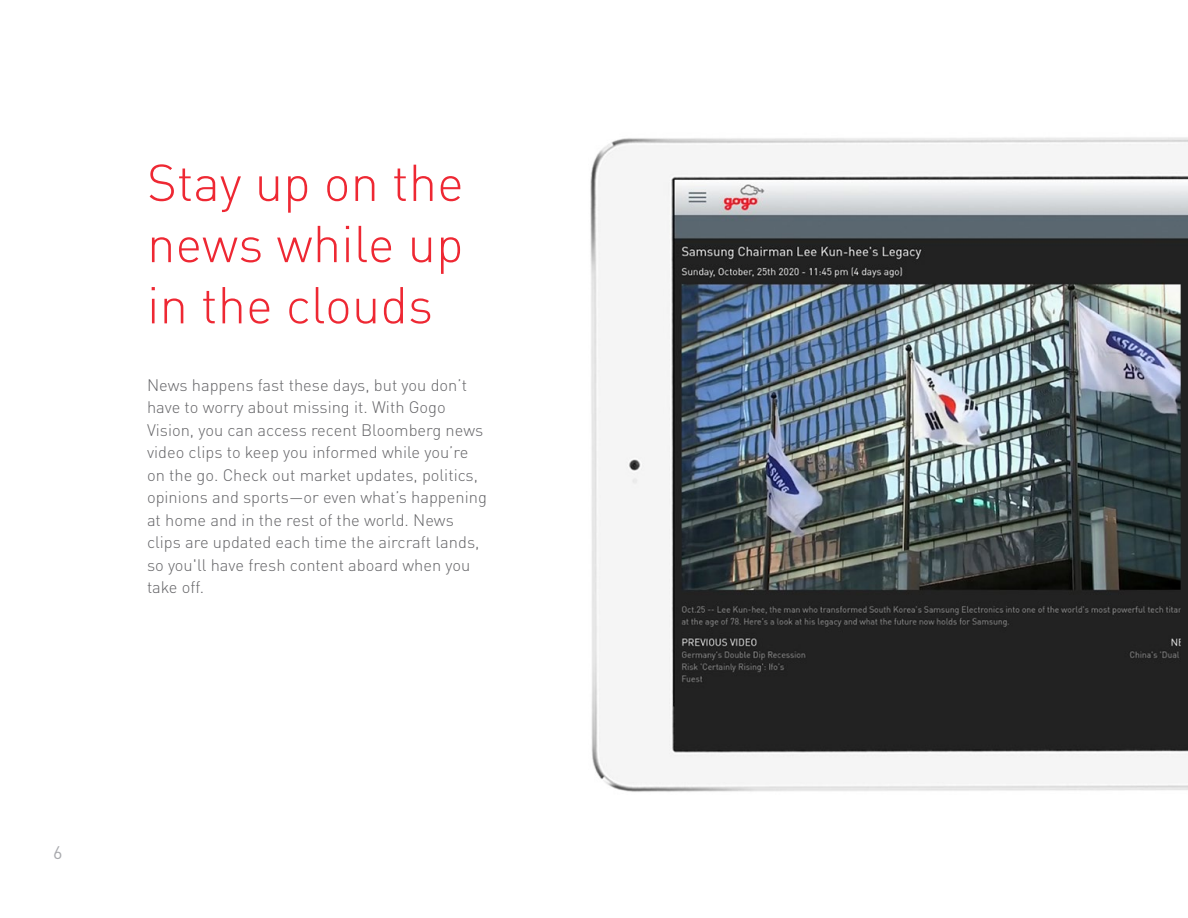
<style>
.page{position:relative;width:1188px;height:918px;background:#fff}
.page>*{position:absolute;margin:0;border:0;box-sizing:border-box;transform-origin:0 0}
.t1{font:300 51px/61.2px "DIN Pro";color:#ee2833;text-align:justify}
.t2{font:18px "DIN Pro";color:#a8a9ad}
.t3{font:300 16.5px/22.5px "DIN Pro";color:#656568}
</style>
<div class="page">
<img style="left:590px;top:137px;width:598px;height:655px">
<p class="t1" style="left:147px;top:148px;width:318px">Stay up on the news while up in the clouds</p>
<p class="t3" style="left:147px;top:372px;width:341px">News happens fast these days, but you don’t have to worry about missing it. With Gogo Vision, you can access recent Bloomberg news video clips to keep you informed while you’re on the go. Check out market updates, politics, opinions and sports—or even what’s happening at home and in the rest of the world. News clips are updated each time the aircraft lands, so you'll have fresh content aboard when you take off.</p>
<p class="t2" style="left:53px;top:838px;width:11px">6</p>
</div>
